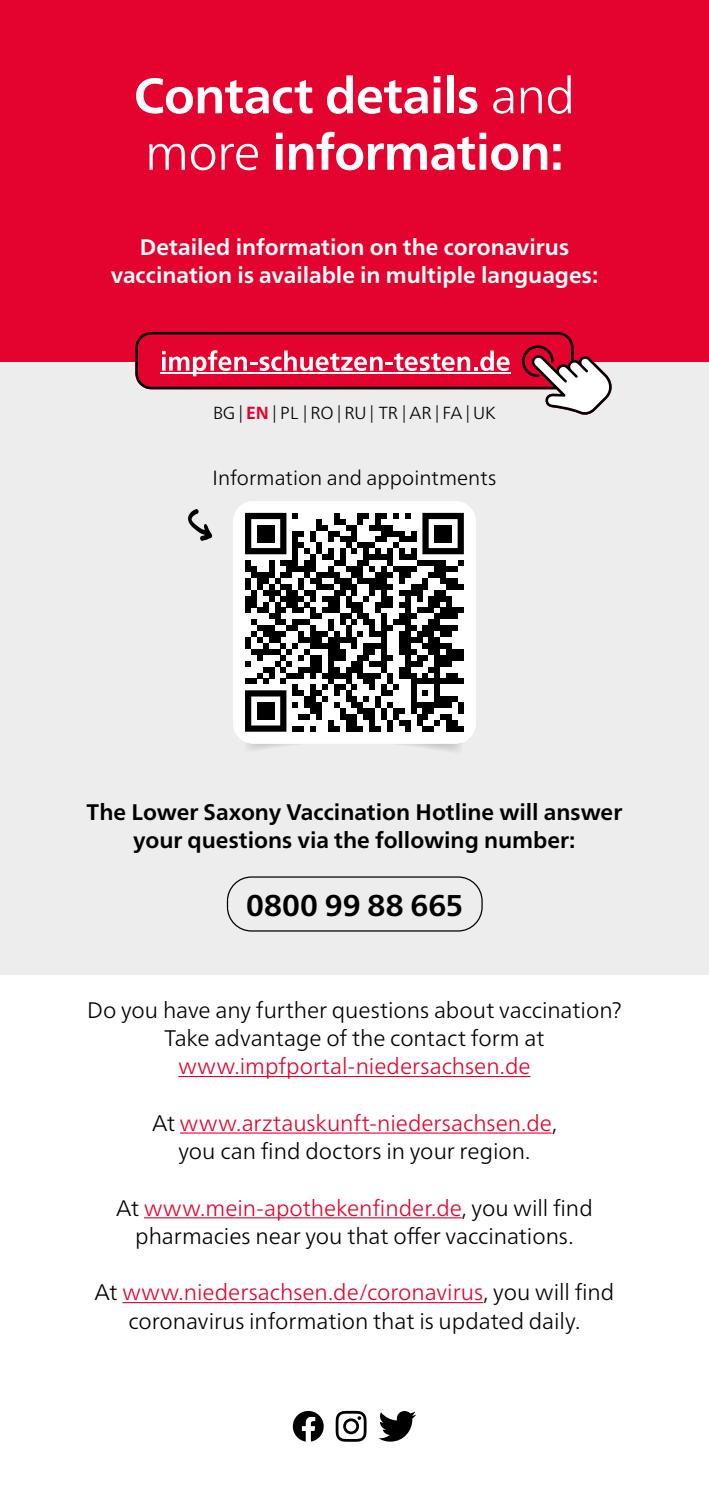
<style>
.page{position:relative;width:709px;height:1489px;background:#fff}
.page>*{position:absolute;margin:0;border:0;box-sizing:border-box;transform-origin:0 0}
.t1{font:700 50px/56.5px "Neue Frutiger World";letter-spacing:-.015em;color:#fff}
.t2{font:700 30px "Neue Frutiger World";letter-spacing:.005em;color:#000}
.t3{font:300 22.5px/28.2px "Neue Frutiger World";letter-spacing:-.005em;color:#000;text-align:center}
.t4{font:700 22.5px/28.2px "Neue Frutiger World";color:#000;text-align:center}
.t5{font:700 22.5px/28.2px "Neue Frutiger World";color:#fff;text-align:center}
.t6{font:300 22.5px "Neue Frutiger World";color:#e4032e}
.t7{font:300 20.5px "Neue Frutiger World";color:#000}
.t8{font:300 17.5px "Neue Frutiger World";letter-spacing:-.01em;color:#000}
.s1{font-weight:300}
.s2{font-weight:700;color:#e4032e}
.s3{color:#e4032e}
</style>
<div class="page">
<div style="left:0;top:0;width:709px;height:974px;background:#ededed"></div>
<div style="left:0;top:0;width:709px;height:361px;background:#e4032e"></div>
<svg style="left:247px;top:743px;width:214px;height:8px"></svg>
<div style="left:233px;top:501px;width:242px;height:242px;background:#fff"></div>
<svg style="left:245px;top:513px;width:219px;height:218px;background:#7d7d7d"></svg>
<div style="left:257px;top:524px;width:17px;height:18px;background:#000"></div>
<div style="left:434px;top:524px;width:18px;height:18px;background:#000"></div>
<div style="left:257px;top:702px;width:17px;height:17px;background:#000"></div>
<svg style="left:188px;top:509px;width:24px;height:32px"></svg>
<svg style="left:378px;top:1411px;width:38px;height:30px"></svg>
<svg style="left:336px;top:1410px;width:30px;height:31px"></svg>
<svg style="left:293px;top:1410px;width:31px;height:31px"></svg>
<hr style="left:178px;top:1075px;width:352px;height:2px;background:#e4032e">
<hr style="left:180px;top:1132px;width:371px;height:1px;background:#e4032e">
<hr style="left:144px;top:1217px;width:317px;height:1px;background:#e4032e">
<hr style="left:122px;top:1301px;width:361px;height:2px;background:#e4032e">
<div style="left:227px;top:876px;width:255px;height:55px;border:1px solid #000;border-radius:24px"></div>
<svg style="left:135px;top:332px;width:476px;height:83px"></svg>
<h1 class="t1" style="left:134px;top:67px;width:443px">Contact details <span class="s1">and more</span> information:</h1>
<p class="t5" style="left:111px;top:232px;width:489px">Detailed information on the coronavirus vaccination is available in multiple languages:</p>
<p class="t8" style="left:213px;top:399px;width:284px">BG | <span class="s2">EN</span> | PL | RO | RU | TR | AR | FA | UK</p>
<p class="t7" style="left:212px;top:462px;width:285px">Information and appointments</p>
<p class="t4" style="left:87px;top:797px;width:537px">The Lower Saxony Vaccination Hotline will answer your questions via the following number:</p>
<h2 class="t2" style="left:246px;top:878px;width:219px">0800 99 88 665</h2>
<p class="t3" style="left:87px;top:995px;width:536px">Do you have any further questions about vaccination?<br>Take advantage of the contact form at</p>
<p class="t6" style="left:178px;top:1048px;width:354px">www.impfportal-niedersachsen.de</p>
<p class="t3" style="left:152px;top:1108px;width:406px">At <span class="s3">www.arztauskunft-niedersachsen.de</span>, you can find doctors in your region.</p>
<p class="t3" style="left:116px;top:1193px;width:478px">At <span class="s3">www.mein-apothekenfinder.de</span>, you will find pharmacies near you that offer vaccinations.</p>
<p class="t3" style="left:94px;top:1278px;width:521px">At <span class="s3">www.niedersachsen.de/coronavirus</span>, you will find coronavirus information that is updated daily.</p>
</div>
